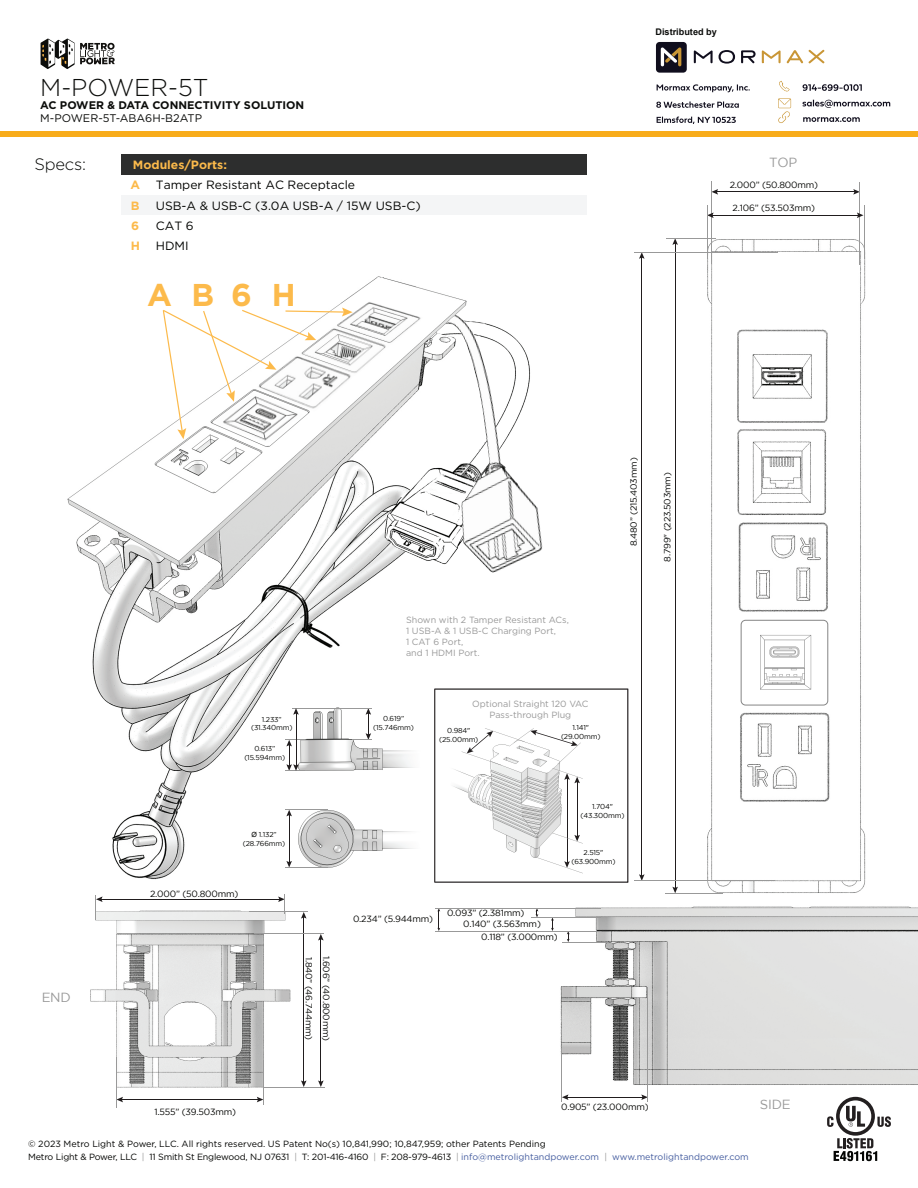
<style>
.page{position:relative;width:918px;height:1188px;background:#fff}
.page>*{position:absolute;margin:0;border:0;box-sizing:border-box;transform-origin:0 0}
.t1{font:700 31.5px "Gotham";color:#fcba4b}
.t2{font:300 24.3px "Gotham";color:#0c0d0b}
.t3{font:300 16.5px "Gotham";letter-spacing:-.015em;color:#040503}
.t4{font:13.2px "Gotham";letter-spacing:-.02em;color:#999}
.t5{font:12px/20.2px "Gotham";color:#040503}
.t6{font:700 12px/20.2px "Gotham";color:#fcba4b;text-align:justify}
.t7{font:700 11.1px "Gotham";color:#0c0d0b}
.t8{font:11.1px "Gotham";color:#0c0d0b}
.t9{font:700 9.15px "Arial";color:#0c0d0b}
.t10{font:9px/12.8px "Gotham";color:#040503}
.t11{font:9px "Gotham";letter-spacing:-.02em;color:#040503}
.t12{font:9px/10.8px "Gotham";color:#999}
.t13{font:7.2px/8.6px "Gotham";letter-spacing:-.02em;color:#040503;text-align:center}
.s1{font-family:"Arial"}
.s2{color:#999}
.s3{color:#465ea0}
</style>
<div class="page">
<svg style="left:41px;top:39px;width:74px;height:30px"></svg>
<div style="left:0;top:131px;width:918px;height:6px;background:#f8ac1a"></div>
<svg style="left:803px;top:117px;width:57px;height:5px"></svg>
<svg style="left:803px;top:100px;width:87px;height:8px"></svg>
<svg style="left:778px;top:98px;width:13px;height:25px"></svg>
<svg style="left:779px;top:81px;width:11px;height:11px"></svg>
<svg style="left:803px;top:84px;width:59px;height:7px"></svg>
<svg style="left:656px;top:84px;width:94px;height:40px"></svg>
<svg style="left:719px;top:50px;width:16px;height:14px"></svg>
<svg style="left:762px;top:50px;width:19px;height:13px"></svg>
<svg style="left:694px;top:50px;width:19px;height:13px"></svg>
<svg style="left:809px;top:50px;width:15px;height:13px"></svg>
<svg style="left:741px;top:50px;width:15px;height:13px"></svg>
<svg style="left:787px;top:50px;width:16px;height:13px"></svg>
<div style="left:656px;top:42px;width:31px;height:31px;background:#100e1d;border-radius:4px"></div>
<svg style="left:661px;top:47px;width:20px;height:19px"></svg>
<img style="left:67px;top:276px;width:483px;height:607px">
<svg style="left:163px;top:308px;width:190px;height:131px"></svg>
<svg style="left:827px;top:1097px;width:64px;height:64px"></svg>
<img style="left:670px;top:230px;width:196px;height:663px">
<hr style="left:675px;top:243px;width:1px;height:646px;background:#211d1e">
<svg style="left:672px;top:887px;width:6px;height:6px"></svg>
<svg style="left:672px;top:239px;width:6px;height:6px"></svg>
<hr style="left:666px;top:238px;width:49px;height:1px;background:#999">
<hr style="left:666px;top:893px;width:57px;height:1px;background:#999">
<hr style="left:641px;top:257px;width:1px;height:619px;background:#211d1e">
<svg style="left:639px;top:874px;width:6px;height:7px"></svg>
<svg style="left:639px;top:253px;width:6px;height:6px"></svg>
<hr style="left:634px;top:252px;width:144px;height:1px;background:#999">
<hr style="left:634px;top:881px;width:141px;height:1px;background:#999">
<hr style="left:716px;top:191px;width:139px;height:1px;background:#211d1e">
<svg style="left:853px;top:189px;width:7px;height:6px"></svg>
<svg style="left:712px;top:189px;width:6px;height:6px"></svg>
<hr style="left:860px;top:183px;width:1px;height:82px;background:#999">
<hr style="left:711px;top:181px;width:1px;height:83px;background:#999">
<hr style="left:712px;top:215px;width:147px;height:1px;background:#211d1e">
<svg style="left:857px;top:212px;width:6px;height:6px"></svg>
<svg style="left:708px;top:212px;width:6px;height:6px"></svg>
<hr style="left:864px;top:205px;width:1px;height:54px;background:#999">
<hr style="left:707px;top:205px;width:1px;height:54px;background:#999">
<div style="left:122px;top:195px;width:465px;height:20px;background:#f4f5f6"></div>
<div style="left:122px;top:155px;width:465px;height:20px;background:#2d2e2e"></div>
<img style="left:90px;top:911px;width:204px;height:176px">
<hr style="left:121px;top:1099px;width:138px;height:1px;background:#211d1e">
<svg style="left:257px;top:1097px;width:6px;height:5px"></svg>
<svg style="left:117px;top:1097px;width:6px;height:5px"></svg>
<hr style="left:100px;top:899px;width:180px;height:1px;background:#211d1e">
<hr style="left:320px;top:938px;width:1px;height:145px;background:#211d1e">
<svg style="left:318px;top:1080px;width:6px;height:7px"></svg>
<svg style="left:318px;top:935px;width:6px;height:6px"></svg>
<hr style="left:303px;top:916px;width:1px;height:167px;background:#211d1e">
<svg style="left:301px;top:1080px;width:6px;height:7px"></svg>
<svg style="left:301px;top:913px;width:6px;height:6px"></svg>
<hr style="left:249px;top:912px;width:59px;height:1px;background:#999">
<hr style="left:255px;top:934px;width:69px;height:1px;background:#999">
<hr style="left:264px;top:1087px;width:60px;height:1px;background:#999">
<svg style="left:278px;top:895px;width:8px;height:19px"></svg>
<hr style="left:263px;top:1061px;width:1px;height:44px;background:#999">
<svg style="left:96px;top:896px;width:7px;height:23px"></svg>
<hr style="left:116px;top:1058px;width:1px;height:50px;background:#999">
<img style="left:560px;top:906px;width:358px;height:179px">
<hr style="left:566px;top:1097px;width:77px;height:1px;background:#211d1e">
<svg style="left:641px;top:1094px;width:7px;height:6px"></svg>
<svg style="left:563px;top:1094px;width:5px;height:6px"></svg>
<hr style="left:562px;top:1048px;width:1px;height:54px;background:#999">
<hr style="left:648px;top:987px;width:1px;height:115px;background:#999">
<svg style="left:567px;top:932px;width:3px;height:10px"></svg>
<hr style="left:563px;top:942px;width:46px;height:1px;background:#999">
<hr style="left:435px;top:931px;width:166px;height:1px;background:#999">
<svg style="left:536px;top:909px;width:2px;height:8px"></svg>
<svg style="left:551px;top:918px;width:3px;height:13px"></svg>
<svg style="left:437px;top:909px;width:3px;height:22px"></svg>
<hr style="left:435px;top:908px;width:166px;height:1px;background:#999">
<hr style="left:531px;top:917px;width:70px;height:1px;background:#999">
<img style="left:287px;top:691px;width:147px;height:188px">
<hr style="left:289px;top:814px;width:1px;height:49px;background:#211d1e">
<svg style="left:286px;top:861px;width:6px;height:6px"></svg>
<svg style="left:286px;top:811px;width:6px;height:5px"></svg>
<hr style="left:286px;top:810px;width:42px;height:1px;background:#999">
<hr style="left:286px;top:867px;width:42px;height:1px;background:#999">
<hr style="left:292px;top:708px;width:46px;height:1px;background:#999">
<svg style="left:353px;top:709px;width:19px;height:32px"></svg>
<hr style="left:338px;top:708px;width:34px;height:1px;background:#999">
<hr style="left:296px;top:713px;width:1px;height:53px;background:#211d1e">
<svg style="left:286px;top:740px;width:19px;height:32px"></svg>
<svg style="left:293px;top:708px;width:6px;height:7px"></svg>
<svg style="left:434px;top:689px;width:194px;height:193px"></svg>
<div style="left:733px;top:425px;width:99px;height:94px;background:#fff"></div>
<svg style="left:732px;top:612px;width:99px;height:94px"></svg>
<svg style="left:741px;top:620px;width:87px;height:86px"></svg>
<img style="left:217px;top:394px;width:85px;height:49px">
<img style="left:737px;top:712px;width:94px;height:90px">
<img style="left:737px;top:522px;width:93px;height:90px">
<img style="left:384px;top:318px;width:59px;height:247px">
<img style="left:735px;top:327px;width:95px;height:96px">
<img style="left:334px;top:301px;width:89px;height:44px">
<img style="left:443px;top:315px;width:100px;height:258px">
<img style="left:299px;top:327px;width:91px;height:48px">
<img style="left:735px;top:423px;width:97px;height:92px">
<img style="left:257px;top:355px;width:97px;height:56px">
<h2 class="t2" style="left:40px;top:72px;width:170px">M-POWER-5T</h2>
<p class="t7" style="left:40px;top:98px;width:266px">AC POWER &amp; DATA CONNECTIVITY SOLUTION</p>
<p class="t8" style="left:40px;top:111px;width:163px">M-POWER-5T-ABA6H-B2ATP</p>
<p class="t9" style="left:655px;top:26px;width:63px">Distributed by</p>
<h3 class="t3" style="left:35px;top:153px;width:53px">Specs:</h3>
<h3 class="t4" style="left:769px;top:155px;width:30px">TOP</h3>
<p class="t11" style="left:733px;top:203px;width:84px">2.106” (53.503mm)</p>
<h3 class="t6" style="left:133px;top:155px;width:96px">Modules/Ports:</h3>
<h3 class="t5" style="left:156px;top:175px;width:201px">Tamper Resistant AC Receptacle</h3>
<p class="t11" style="left:730px;top:180px;width:90px">2.000” (50.800mm)</p>
<h3 class="t5" style="left:156px;top:195px;width:266px">USB-A &amp; USB-C (3.0A USB-A / 15W USB-C)<br>CAT 6<br>HDMI</h3>
<h3 class="t6" style="left:130px;top:175px;width:11px">A B 6<br>H</h3>
<h1 class="t1" style="left:147px;top:274px;width:150px">AB6H</h1>
<h3 class="t4" style="left:42px;top:990px;width:31px">END</h3>
<p class="t12" style="left:406px;top:615px;width:164px">Shown with 2 Tamper Resistant ACs,<br>1 USB-A &amp; 1 USB-C Charging Port,<br>1 CAT 6 Port,<br>and 1 HDMI Port.</p>
<p class="t13" style="left:251px;top:715px;width:43px">1.233” (31.340mm)</p>
<p class="t13" style="left:373px;top:715px;width:42px">0.619” (15.746mm)</p>
<p class="t13" style="left:244px;top:744px;width:42px">0.613” (15.594mm)</p>
<p class="t12" style="left:472px;top:698px;width:118px;text-align:center">Optional Straight 120 VAC<br>Pass-through Plug</p>
<p class="t13" style="left:561px;top:723px;width:41px">1.141" (29.00mm)</p>
<p class="t13" style="left:439px;top:726px;width:41px">0.984" (25.00mm)</p>
<p class="t11" style="left:629px;top:546px;width:90px;rotate:-90deg">8.480” (215.403mm)</p>
<p class="t13" style="left:243px;top:830px;width:44px"><span class="s1">Ø</span> 1.132” (28.766mm)</p>
<p class="t11" style="left:150px;top:889px;width:90px">2.000” (50.800mm)</p>
<p class="t11" style="left:314px;top:957px;width:85px;rotate:90deg">1.840” (46.744mm)</p>
<p class="t11" style="left:331px;top:956px;width:87px;rotate:90deg">1.606” (40.800mm)</p>
<p class="t13" style="left:581px;top:802px;width:45px">1.704" (43.300mm)</p>
<p class="t13" style="left:571px;top:848px;width:46px">2.515" (63.900mm)</p>
<p class="t11" style="left:353px;top:914px;width:82px">0.234” (5.944mm)</p>
<p class="t11" style="left:447px;top:908px;width:79px">0.093” (2.381mm)</p>
<p class="t11" style="left:463px;top:919px;width:79px">0.140” (3.563mm)</p>
<p class="t11" style="left:481px;top:932px;width:78px">0.118” (3.000mm)</p>
<p class="t11" style="left:662px;top:562px;width:91px;rotate:-90deg">8.799" (223.503mm)</p>
<p class="t11" style="left:154px;top:1107px;width:83px">1.555” (39.503mm)</p>
<p class="t11" style="left:561px;top:1101px;width:89px">0.905” (23.000mm)</p>
<h3 class="t4" style="left:760px;top:1097px;width:32px">SIDE</h3>
<p class="t10" style="left:28px;top:1137px;width:722px">© 2023 Metro Light &amp; Power, LLC. All rights reserved. US Patent No(s) 10,841,990; 10,847,959; other Patents Pending<br>Metro Light &amp; Power, LLC <span class="s2">|</span> 11 Smith St Englewood, NJ 07631 <span class="s2">|</span> T: 201-416-4160 <span class="s2">|</span> F: 208-979-4613 <span class="s2">|</span> <span class="s3">info@metrolightandpower.com</span> <span class="s2">|</span> <span class="s3">www.metrolightandpower.com</span></p>
</div>
